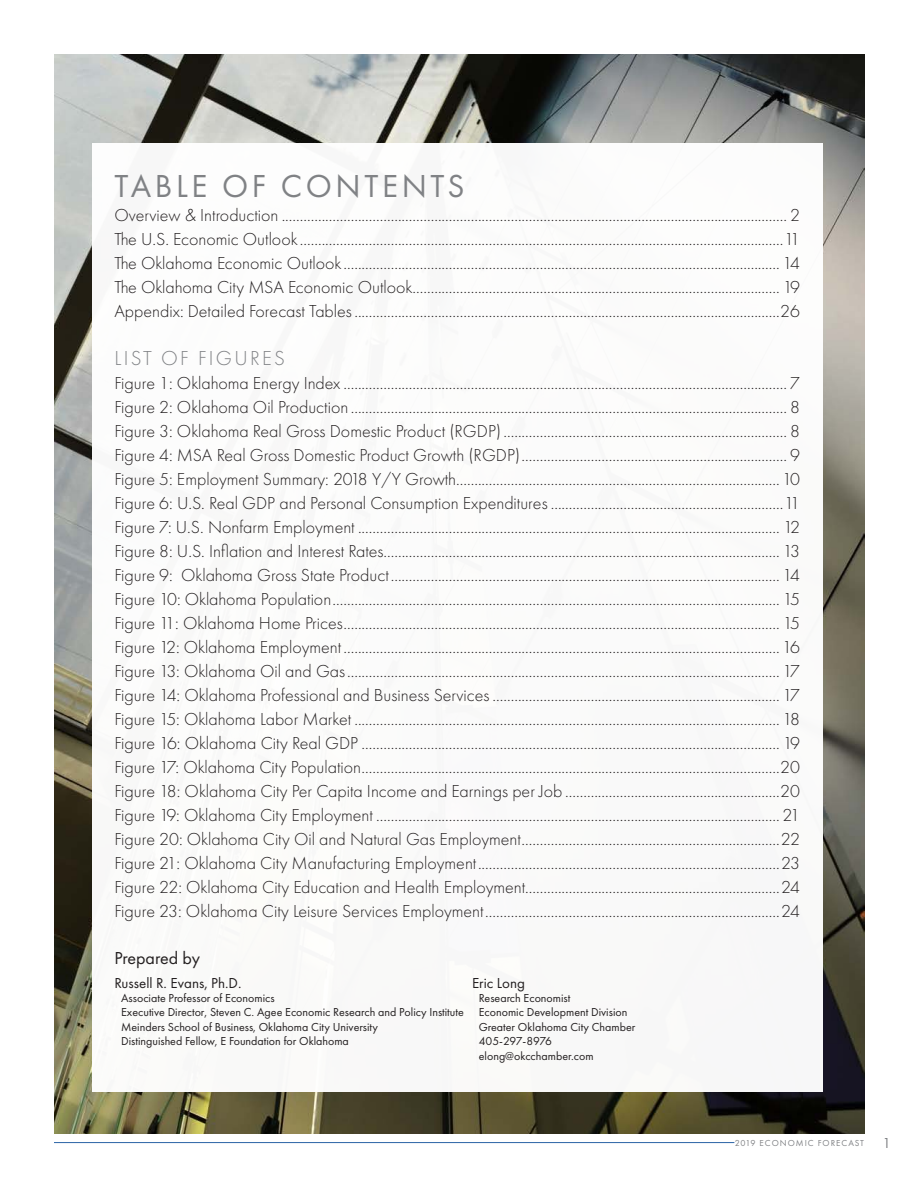
<style>
.page{position:relative;width:918px;height:1188px;background:#fff}
.page>*{position:absolute;margin:0;border:0;box-sizing:border-box;transform-origin:0 0}
.Section_Header{font:33px "Futura PT";letter-spacing:.11em;color:#808285}
.Section_Header-2{font:300 21px "Futura PT";letter-spacing:.11em;color:#808285}
.t1{font:300 18px "Futura PT";color:#231f20}
.Non_Paragraph_right{font:18px "Futura PT";color:#231f20}
.Non_Paragraph_right-2{font:15px "Futura PT";color:#231f20}
.Non_Paragraph_right-3{font:12px "Futura PT";color:#231f20}
.Non_Paragraph_right-4{font:12px "Futura PT";letter-spacing:-.035em;color:#231f20}
.t2{font:9px "Futura PT";letter-spacing:.11em;color:#808285}
.s1{font-size:15px}
</style>
<div class="page">
<hr style="left:54px;top:1142px;width:680px;height:1px;background:#2b64a6">
<img style="left:54px;top:54px;width:811px;height:1080px">
<div style="left:93px;top:144px;width:730px;height:948px;background:#fff"></div>
<p class="Section_Header" style="left:115px;top:166px;width:351px">TABLE OF CONTENTS</p>
<p class="t1" style="left:114px;top:205px;width:687px">Overview &amp; Introduction ........................................................................................................................................... 2</p>
<p class="t1" style="left:114px;top:229px;width:687px">The U.S. Economic Outlook.....................................................................................................................................11</p>
<p class="t1" style="left:114px;top:253px;width:687px">The Oklahoma Economic Outlook........................................................................................................................ 14</p>
<p class="t1" style="left:114px;top:277px;width:687px">The Oklahoma City MSA Economic Outlook..................................................................................................... 19</p>
<p class="t1" style="left:114px;top:301px;width:687px">Appendix: Detailed Forecast Tables.....................................................................................................................26</p>
<p class="Section_Header-2" style="left:115px;top:346px;width:172px">LIST OF FIGURES</p>
<p class="t1" style="left:114px;top:373px;width:687px">Figure 1: Oklahoma Energy Index .......................................................................................................................... 7</p>
<p class="t1" style="left:114px;top:397px;width:687px">Figure 2: Oklahoma Oil Production ........................................................................................................................ 8</p>
<p class="t1" style="left:114px;top:421px;width:687px">Figure 3: Oklahoma Real Gross Domestic Product (RGDP).............................................................................. 8</p>
<p class="t1" style="left:114px;top:445px;width:687px">Figure 4: MSA Real Gross Domestic Product Growth (RGDP)......................................................................... 9</p>
<p class="t1" style="left:114px;top:469px;width:687px">Figure 5: Employment Summary: 2018 Y/Y Growth.........................................................................................10</p>
<p class="t1" style="left:114px;top:493px;width:687px">Figure 6: U.S. Real GDP and Personal Consumption Expenditures ................................................................11</p>
<p class="t1" style="left:114px;top:517px;width:687px">Figure 7: U.S. Nonfarm Employment .................................................................................................................... 12</p>
<p class="t1" style="left:114px;top:541px;width:687px">Figure 8: U.S. Inflation and Interest Rates............................................................................................................. 13</p>
<p class="t1" style="left:114px;top:565px;width:687px">Figure 9: Oklahoma Gross State Product........................................................................................................... 14</p>
<p class="t1" style="left:114px;top:589px;width:687px">Figure 10: Oklahoma Population........................................................................................................................... 15</p>
<p class="t1" style="left:114px;top:613px;width:687px">Figure 11: Oklahoma Home Prices........................................................................................................................ 15</p>
<p class="t1" style="left:114px;top:637px;width:687px">Figure 12: Oklahoma Employment ........................................................................................................................16</p>
<p class="t1" style="left:114px;top:661px;width:687px">Figure 13: Oklahoma Oil and Gas....................................................................................................................... 17</p>
<p class="t1" style="left:114px;top:685px;width:687px">Figure 14: Oklahoma Professional and Business Services ............................................................................... 17</p>
<p class="t1" style="left:114px;top:709px;width:687px">Figure 15: Oklahoma Labor Market ..................................................................................................................... 18</p>
<p class="t1" style="left:114px;top:733px;width:687px">Figure 16: Oklahoma City Real GDP ................................................................................................................... 19</p>
<p class="t1" style="left:114px;top:757px;width:687px">Figure 17: Oklahoma City Population...................................................................................................................20</p>
<p class="t1" style="left:114px;top:781px;width:687px">Figure 18: Oklahoma City Per Capita Income and Earnings per Job ...........................................................20</p>
<p class="t1" style="left:114px;top:805px;width:687px">Figure 19: Oklahoma City Employment ............................................................................................................... 21</p>
<p class="t1" style="left:114px;top:829px;width:687px">Figure 20: Oklahoma City Oil and Natural Gas Employment.......................................................................22</p>
<p class="t1" style="left:114px;top:853px;width:687px">Figure 21: Oklahoma City Manufacturing Employment...................................................................................23</p>
<p class="t1" style="left:114px;top:877px;width:687px">Figure 22: Oklahoma City Education and Health Employment......................................................................24</p>
<p class="t1" style="left:114px;top:901px;width:687px">Figure 23: Oklahoma City Leisure Services Employment.................................................................................24</p>
<p class="Non_Paragraph_right" style="left:114px;top:947px;width:87px">Prepared by</p>
<p class="Non_Paragraph_right-2" style="left:114px;top:974px;width:129px">Russell R. Evans, Ph.D.</p>
<p class="Non_Paragraph_right-3" style="left:121px;top:991px;width:155px">Associate Professor of Economics</p>
<p class="Non_Paragraph_right-3" style="left:121px;top:1005px;width:344px">Executive Director, Steven C. Agee Economic Research and Policy Institute</p>
<p class="Non_Paragraph_right-3" style="left:121px;top:1020px;width:258px">Meinders School of Business, Oklahoma City University</p>
<p class="Non_Paragraph_right-3" style="left:121px;top:1034px;width:229px">Distinguished Fellow, E Foundation for Oklahoma</p>
<p class="Non_Paragraph_right-2" style="left:472px;top:974px;width:55px">Eric Long</p>
<p class="Non_Paragraph_right-3" style="left:479px;top:991px;width:93px">Research Economist</p>
<p class="Non_Paragraph_right-3" style="left:479px;top:1005px;width:150px">Economic Development Division</p>
<p class="Non_Paragraph_right-3" style="left:479px;top:1020px;width:158px">Greater Oklahoma City Chamber</p>
<p class="Non_Paragraph_right-4" style="left:479px;top:1034px;width:75px">405-297-8976</p>
<p class="Non_Paragraph_right-3" style="left:479px;top:1048px;width:116px">elong@okcchamber.com</p>
<p class="t2" style="left:735px;top:1137px;width:158px">2019 ECONOMIC FORECAST <span class="s1">1</span></p>
</div>
